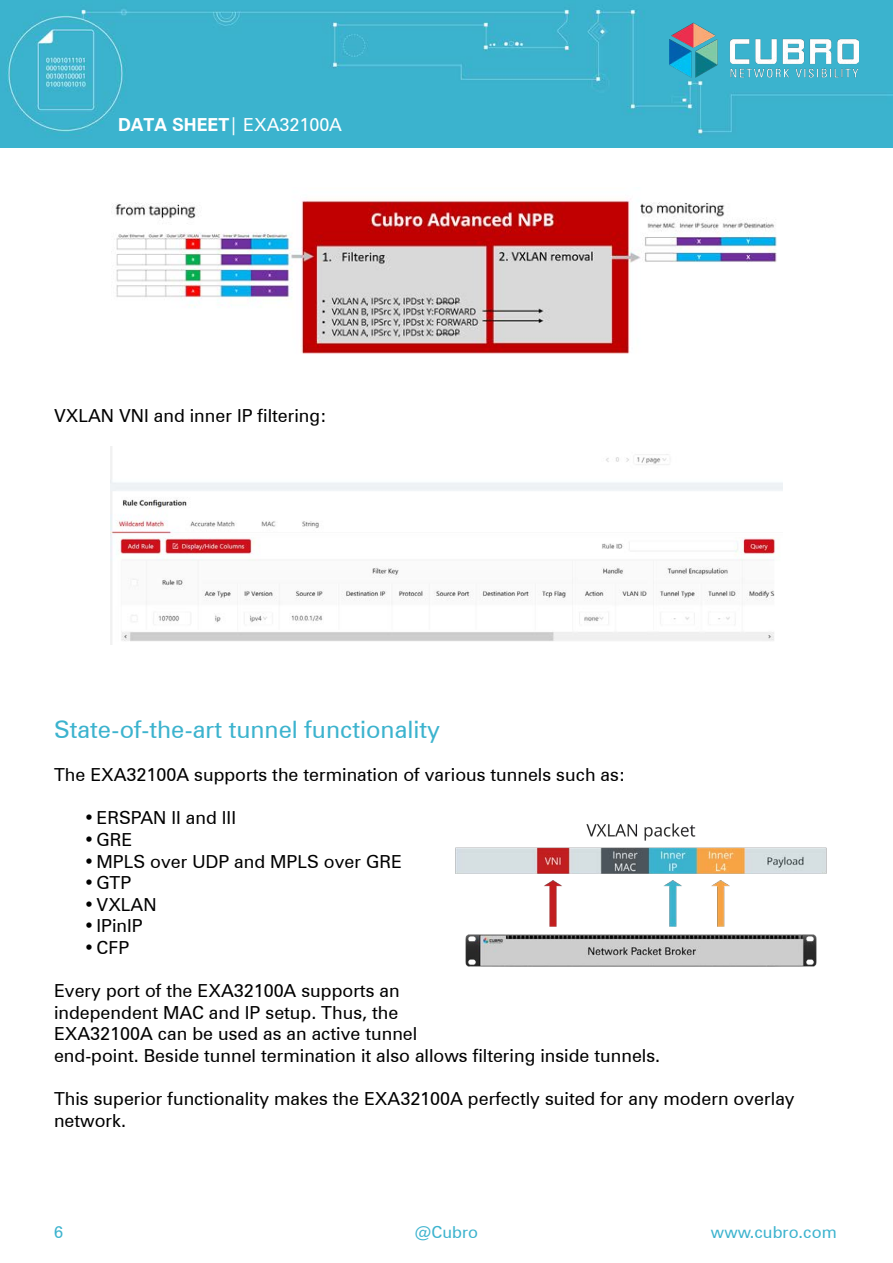
<style>
.page{position:relative;width:893px;height:1263px;background:#fff}
.page>*{position:absolute;margin:0;border:0;box-sizing:border-box;transform-origin:0 0}
.t1{font:24px "Zurich BT";color:#3cb3ce}
.t2{font:18px/21.6px "Zurich BT";color:#000}
.t3{font:18px "Zurich BT";color:#fff}
.t4{font:16.5px "Zurich BT";color:#3cb3ce}
.s1{font-weight:700}
</style>
<div class="page">
<img style="left:0;top:0;width:893px;height:147px">
<img style="left:669px;top:17px;width:189px;height:65px">
<img style="left:112px;top:200px;width:665px;height:154px">
<img style="left:111px;top:447px;width:671px;height:197px">
<img style="left:455px;top:823px;width:372px;height:144px">
<p class="t3" style="left:118px;top:114px;width:226px"><span class="s1">DATA SHEET</span>| EXA32100A</p>
<p class="t2" style="left:54px;top:404px;width:274px">VXLAN VNI and inner IP filtering:</p>
<h1 class="t1" style="left:54px;top:715px;width:388px">State-of-the-art tunnel functionality</h1>
<p class="t2" style="left:54px;top:764px;width:573px">The EXA32100A supports the termination of various tunnels such as:</p>
<p class="t2" style="left:84px;top:807px;width:154px">•ERSPAN II and III</p>
<p class="t2" style="left:84px;top:828px;width:50px">•GRE</p>
<p class="t2" style="left:84px;top:850px;width:320px">•MPLS over UDP and MPLS over GRE</p>
<p class="t2" style="left:84px;top:872px;width:49px">•GTP</p>
<p class="t2" style="left:84px;top:893px;width:74px">•VXLAN</p>
<p class="t2" style="left:84px;top:915px;width:61px">•IPinIP</p>
<p class="t2" style="left:84px;top:936px;width:47px">•CFP</p>
<p class="t2" style="left:54px;top:980px;width:608px">Every port of the EXA32100A supports an<br>independent MAC and IP setup. Thus, the<br>EXA32100A can be used as an active tunnel<br>end-point. Beside tunnel termination it also allows filtering inside tunnels.</p>
<p class="t2" style="left:54px;top:1088px;width:742px">This superior functionality makes the EXA32100A perfectly suited for any modern overlay network.</p>
<p class="t4" style="left:54px;top:1222px;width:11px">6</p>
<p class="t4" style="left:415px;top:1222px;width:65px">@Cubro</p>
<p class="t4" style="left:711px;top:1222px;width:127px">www.cubro.com</p>
</div>
